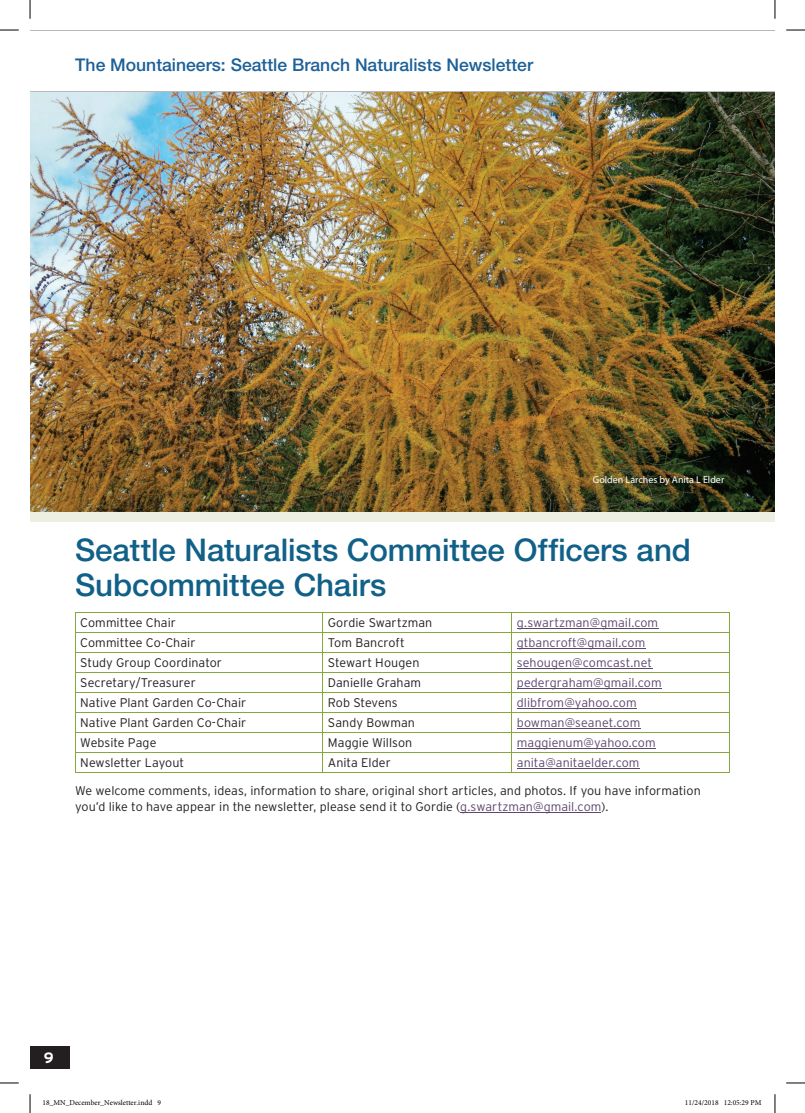
<style>
.page{position:relative;width:805px;height:1113px;background:#fff}
.page>*{position:absolute;margin:0;border:0;box-sizing:border-box;transform-origin:0 0}
.t1{font:500 31.25px/35px "Helvetica Neue LT Std";letter-spacing:-.005em;color:#106087}
.t2{font:500 17.5px "Helvetica Neue LT Std";color:#1d6198}
.t3{font:700 15px "Interstate";color:#fff}
.t4{font:300 12.5px/16.2px "Interstate";letter-spacing:.005em;color:#231f20}
.t5{font:300 12.5px "Interstate";letter-spacing:.005em;color:#5d476f}
.t6{font:10px "Myriad Pro";color:#fff}
.t7{font:7.5px "Minion Pro";color:#000}
.s1{color:#5d476f}
</style>
<div class="page">
<img style="left:30px;top:92px;width:744px;height:419px">
<hr style="left:30px;top:30px;width:744px;height:1px;background:#231f20">
<hr style="left:30px;top:91px;width:744px;height:1px;background:#231f20">
<div style="left:30px;top:1046px;width:39px;height:22px;background:#231f20"></div>
<hr style="left:460px;top:812px;width:140px;height:1px;background:#5d476f">
<hr style="left:75px;top:612px;width:247px;height:1px;background:#86a83d">
<hr style="left:322px;top:612px;width:189px;height:1px;background:#86a83d">
<hr style="left:511px;top:612px;width:218px;height:1px;background:#86a83d">
<hr style="left:75px;top:632px;width:247px;height:1px;background:#86a83d">
<hr style="left:322px;top:632px;width:189px;height:1px;background:#86a83d">
<hr style="left:511px;top:632px;width:218px;height:1px;background:#86a83d">
<hr style="left:75px;top:652px;width:247px;height:1px;background:#86a83d">
<hr style="left:75px;top:732px;width:247px;height:1px;background:#86a83d">
<hr style="left:322px;top:652px;width:189px;height:1px;background:#86a83d">
<hr style="left:322px;top:732px;width:189px;height:1px;background:#86a83d">
<hr style="left:511px;top:652px;width:218px;height:1px;background:#86a83d">
<hr style="left:511px;top:732px;width:218px;height:1px;background:#86a83d">
<hr style="left:75px;top:672px;width:247px;height:1px;background:#86a83d">
<hr style="left:75px;top:692px;width:247px;height:1px;background:#86a83d">
<hr style="left:75px;top:752px;width:247px;height:1px;background:#86a83d">
<hr style="left:75px;top:772px;width:247px;height:1px;background:#86a83d">
<hr style="left:322px;top:672px;width:189px;height:1px;background:#86a83d">
<hr style="left:322px;top:692px;width:189px;height:1px;background:#86a83d">
<hr style="left:322px;top:752px;width:189px;height:1px;background:#86a83d">
<hr style="left:322px;top:772px;width:189px;height:1px;background:#86a83d">
<hr style="left:511px;top:672px;width:218px;height:1px;background:#86a83d">
<hr style="left:511px;top:692px;width:218px;height:1px;background:#86a83d">
<hr style="left:511px;top:752px;width:218px;height:1px;background:#86a83d">
<hr style="left:511px;top:772px;width:218px;height:1px;background:#86a83d">
<svg style="left:75px;top:613px;width:1px;height:159px"></svg>
<hr style="left:75px;top:712px;width:247px;height:1px;background:#86a83d">
<svg style="left:322px;top:613px;width:1px;height:159px"></svg>
<hr style="left:322px;top:712px;width:189px;height:1px;background:#86a83d">
<svg style="left:511px;top:613px;width:1px;height:159px"></svg>
<hr style="left:511px;top:712px;width:218px;height:1px;background:#86a83d">
<svg style="left:729px;top:612px;width:1px;height:160px"></svg>
<hr style="left:516px;top:628px;width:141px;height:1px;background:#5d476f">
<hr style="left:516px;top:648px;width:129px;height:1px;background:#5d476f">
<hr style="left:516px;top:668px;width:135px;height:1px;background:#5d476f">
<hr style="left:516px;top:688px;width:145px;height:1px;background:#5d476f">
<hr style="left:516px;top:708px;width:120px;height:1px;background:#5d476f">
<hr style="left:516px;top:728px;width:124px;height:1px;background:#5d476f">
<hr style="left:516px;top:748px;width:139px;height:1px;background:#5d476f">
<hr style="left:516px;top:768px;width:123px;height:1px;background:#5d476f">
<svg style="left:0;top:29px;width:19px;height:2px"></svg>
<svg style="left:786px;top:29px;width:18px;height:2px"></svg>
<svg style="left:0;top:1082px;width:19px;height:1px"></svg>
<svg style="left:786px;top:1082px;width:18px;height:1px"></svg>
<svg style="left:29px;top:0;width:2px;height:19px"></svg>
<svg style="left:29px;top:1094px;width:2px;height:18px"></svg>
<svg style="left:774px;top:0;width:1px;height:19px"></svg>
<svg style="left:774px;top:1094px;width:1px;height:18px"></svg>
<svg style="left:43px;top:1064px;width:27px;height:5px"></svg>
<h2 class="t2" style="left:75px;top:54px;width:459px">The Mountaineers: Seattle Branch Naturalists Newsletter</h2>
<p class="t6" style="left:592px;top:474px;width:133px">Golden Larches by Anita L Elder</p>
<h1 class="t1" style="left:75px;top:532px;width:617px">Seattle Naturalists Committee Officers and<br>Subcommittee Chairs</h1>
<p class="t4" style="left:80px;top:614px;width:97px">Committee Chair</p>
<p class="t4" style="left:328px;top:614px;width:106px">Gordie Swartzman</p>
<p class="t5" style="left:516px;top:615px;width:143px">g.swartzman@gmail.com</p>
<p class="t4" style="left:80px;top:634px;width:117px">Committee Co-Chair</p>
<p class="t4" style="left:328px;top:634px;width:78px">Tom Bancroft</p>
<p class="t5" style="left:516px;top:635px;width:130px">gtbancroft@gmail.com</p>
<p class="t4" style="left:80px;top:654px;width:143px">Study Group Coordinator</p>
<p class="t4" style="left:328px;top:654px;width:93px">Stewart Hougen</p>
<p class="t5" style="left:516px;top:655px;width:137px">sehougen@comcast.net</p>
<p class="t4" style="left:80px;top:674px;width:117px">Secretary/Treasurer</p>
<p class="t4" style="left:328px;top:674px;width:95px">Danielle Graham</p>
<p class="t5" style="left:516px;top:675px;width:146px">pedergraham@gmail.com</p>
<p class="t4" style="left:80px;top:694px;width:167px">Native Plant Garden Co-Chair</p>
<p class="t4" style="left:328px;top:694px;width:71px">Rob Stevens</p>
<p class="t5" style="left:516px;top:695px;width:121px">dlibfrom@yahoo.com</p>
<p class="t4" style="left:80px;top:714px;width:167px">Native Plant Garden Co-Chair</p>
<p class="t4" style="left:328px;top:714px;width:89px">Sandy Bowman</p>
<p class="t5" style="left:516px;top:715px;width:125px">bowman@seanet.com</p>
<p class="t4" style="left:80px;top:734px;width:78px">Website Page</p>
<p class="t4" style="left:328px;top:734px;width:86px">Maggie Willson</p>
<p class="t5" style="left:516px;top:735px;width:140px">maggienum@yahoo.com</p>
<p class="t4" style="left:80px;top:754px;width:105px">Newsletter Layout</p>
<p class="t4" style="left:328px;top:754px;width:64px">Anita Elder</p>
<p class="t5" style="left:516px;top:755px;width:124px">anita@anitaelder.com</p>
<p class="t4" style="left:75px;top:782px;width:626px">We welcome comments, ideas, information to share, original short articles, and photos. If you have information you’d like to have appear in the newsletter, please send it to Gordie (<span class="s1">g.swartzman@gmail.com</span>).</p>
<p class="t3" style="left:44px;top:1048px;width:11px">9</p>
<p class="t7" style="left:42px;top:1097px;width:120px">18_MN_December_Newsletter.indd 9</p>
<p class="t7" style="left:684px;top:1097px;width:78px">11/24/2018 12:05:29 PM</p>
</div>
